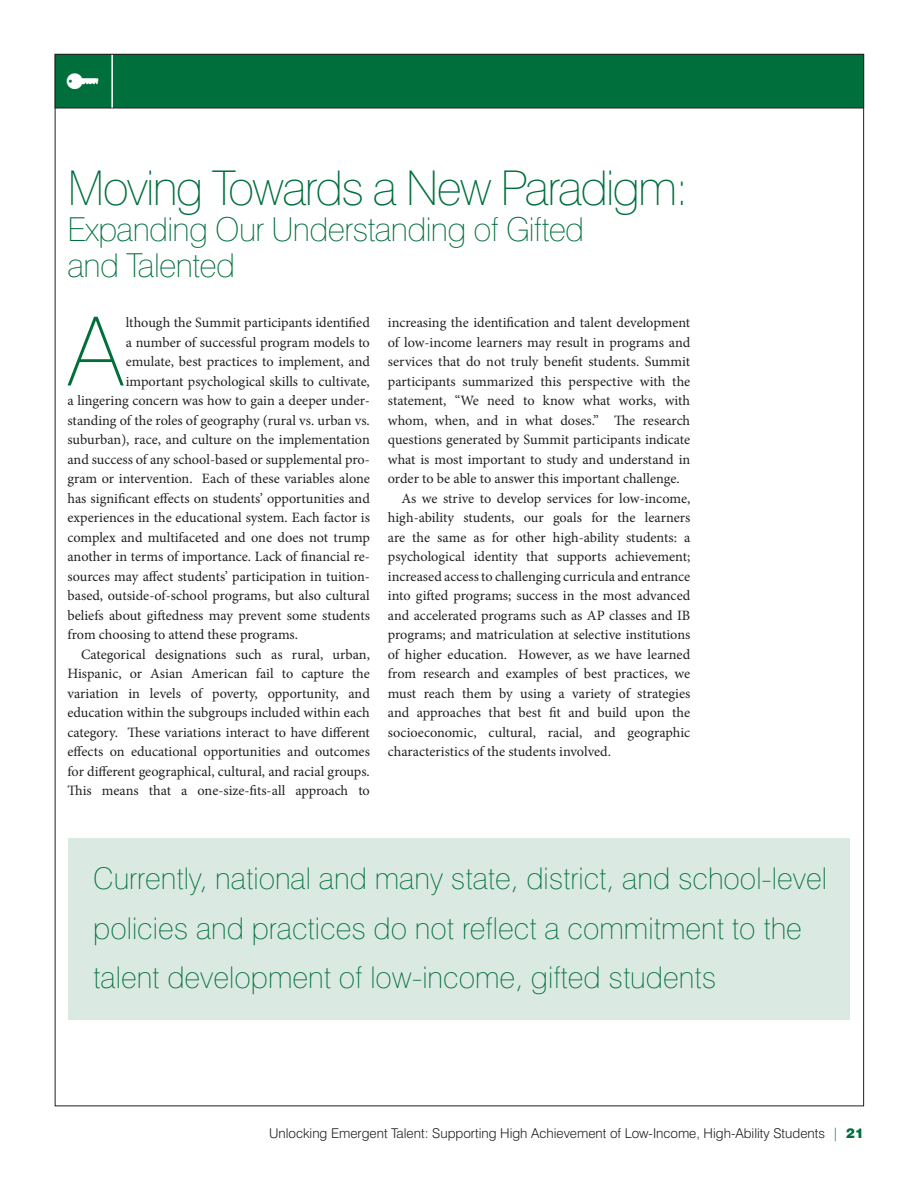
<style>
.page{position:relative;width:918px;height:1188px;background:#fff}
.page>*{position:absolute;margin:0;border:0;box-sizing:border-box;transform-origin:0 0}
.Body_Initial_CAP{font:100 95.55px "Swiss 721 BT";color:#006f3c}
.t1{font:100 48px "Swiss 721 BT";letter-spacing:-.04em;color:#006f3c}
.t2{font:100 33px/36px "Swiss 721 BT";letter-spacing:-.02em;color:#006f3c}
.t3{font:31.5px "Click Bits Icons 2";color:#fff}
.t4{font:100 30px/49.5px "Swiss 721 BT";color:#006f3c}
.Body_text{font:14.25px/19.5px "Minion Pro";letter-spacing:-.005em;color:#231f20;text-align:justify}
.Body_Initial_CAP-2{font:14.25px "Minion Pro";color:#231f20}
.t5{font:300 13.5px "Swiss 721 BT";color:#231f20}
.s1{color:#006f3c}
.s2{font-weight:900;color:#006f3c}
</style>
<div class="page">
<div style="left:55px;top:54px;width:809px;height:54px;background:#006f3c"></div>
<div style="left:55px;top:54px;width:809px;height:54px;border:1px solid #231f20"></div>
<hr style="left:111px;top:55px;width:2px;height:53px;background:#fff">
<div style="left:69px;top:838px;width:781px;height:182px;background:#dae9e1"></div>
<h3 class="t3" style="left:66px;top:59px;width:36px">p</h3>
<p class="t1" style="left:68px;top:159px;width:623px">Moving Towards a New Paradigm:</p>
<p class="t2" style="left:68px;top:211px;width:518px">Expanding Our Understanding of Gifted and Talented</p>
<p class="Body_Initial_CAP" style="left:68px;top:293px;width:56px">A</p>
<p class="Body_Initial_CAP-2" style="left:126px;top:313px;width:246px">lthough the Summit participants identified</p>
<p class="Body_text" style="left:388px;top:313px;width:304px">increasing the identification and talent development of low-income learners may result in programs and services that do not truly benefit students. Summit participants summarized this perspective with the statement, “We need to know what works, with whom, when, and in what doses.” The research questions generated by Summit participants indicate what is most important to study and understand in order to be able to answer this important challenge.</p>
<p class="Body_text" style="left:388px;top:488px;width:304px;text-indent:14px">As we strive to develop services for low-income, high-ability students, our goals for the learners are the same as for other high-ability students: a psychological identity that supports achievement; increased access to challenging curricula and entrance into gifted programs; success in the most advanced and accelerated programs such as AP classes and IB programs; and matriculation at selective institutions of higher education. However, as we have learned from research and examples of best practices, we must reach them by using a variety of strategies and approaches that best fit and build upon the socioeconomic, cultural, racial, and geographic characteristics of the students involved.</p>
<p class="Body_Initial_CAP-2" style="left:126px;top:332px;width:246px">a number of successful program models to</p>
<p class="Body_Initial_CAP-2" style="left:126px;top:352px;width:246px">emulate, best practices to implement, and</p>
<p class="Body_Initial_CAP-2" style="left:126px;top:371px;width:246px">important psychological skills to cultivate,</p>
<p class="Body_Initial_CAP-2" style="left:68px;top:391px;width:304px">a lingering concern was how to gain a deeper under-</p>
<p class="Body_Initial_CAP-2" style="left:68px;top:410px;width:304px">standing of the roles of geography (rural vs. urban vs.</p>
<p class="Body_Initial_CAP-2" style="left:68px;top:430px;width:304px">suburban), race, and culture on the implementation</p>
<p class="Body_Initial_CAP-2" style="left:68px;top:449px;width:304px">and success of any school-based or supplemental pro-</p>
<p class="Body_Initial_CAP-2" style="left:68px;top:469px;width:304px">gram or intervention. Each of these variables alone</p>
<p class="Body_Initial_CAP-2" style="left:68px;top:488px;width:304px">has significant effects on students’ opportunities and</p>
<p class="Body_Initial_CAP-2" style="left:68px;top:508px;width:304px">experiences in the educational system. Each factor is</p>
<p class="Body_Initial_CAP-2" style="left:68px;top:527px;width:304px">complex and multifaceted and one does not trump</p>
<p class="Body_Initial_CAP-2" style="left:68px;top:547px;width:304px">another in terms of importance. Lack of financial re-</p>
<p class="Body_Initial_CAP-2" style="left:68px;top:566px;width:304px">sources may affect students’ participation in tuition-</p>
<p class="Body_Initial_CAP-2" style="left:68px;top:586px;width:304px">based, outside-of-school programs, but also cultural</p>
<p class="Body_Initial_CAP-2" style="left:68px;top:605px;width:304px">beliefs about giftedness may prevent some students</p>
<p class="Body_Initial_CAP-2" style="left:68px;top:625px;width:232px">from choosing to attend these programs.</p>
<p class="Body_text" style="left:68px;top:644px;width:304px;text-indent:14px">Categorical designations such as rural, urban, Hispanic, or Asian American fail to capture the variation in levels of poverty, opportunity, and education within the subgroups included within each category. These variations interact to have different effects on educational opportunities and outcomes for different geographical, cultural, and racial groups.<br>This means that a one-size-fits-all approach to</p>
<p class="t4" style="left:93px;top:854px;width:735px">Currently, national and many state, district, and school-level policies and practices do not reflect a commitment to the talent development of low-income, gifted students</p>
<p class="t5" style="left:269px;top:1125px;width:596px">Unlocking Emergent Talent: Supporting High Achievement of Low-Income, High-Ability Students <span class="s1">|</span> <span class="s2">21</span></p>
</div>
